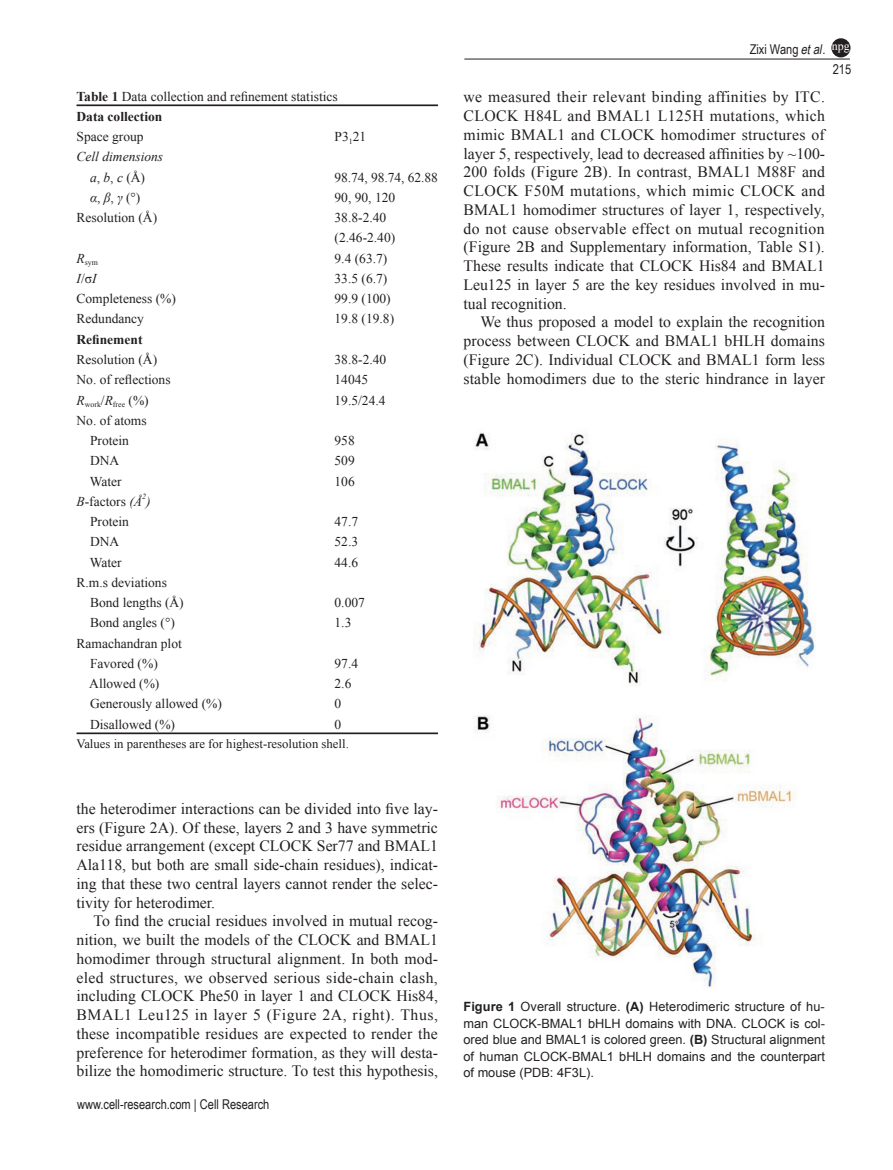
<style>
.page{position:relative;width:893px;height:1170px;background:#fff}
.page>*{position:absolute;margin:0;border:0;box-sizing:border-box;transform-origin:0 0}
.t1{font:15.75px/18.8px "Times New Roman PSMT2";color:#231f20;text-align:justify}
.t2{font:15.75px "Times New Roman";color:#231f20}
.t3{font:13.5px/20.2px "Times New Roman PSMT2";color:#231f20}
.t4{font:13.5px "Times New Roman";color:#231f20}
.t5{font:13.5px "Arial Narrow";color:#231f20}
.t6{font:italic 13.5px "Times New Roman";color:#231f20}
.t7{font:13.5px "Times New Roman PS Bold MT2";color:#231f20}
.t8{font:700 13.5px "Times New Roman";color:#231f20}
.t9{font:12.75px/16.5px "Arial MT2";color:#231f20;text-align:justify}
.t10{font:12.75px "Times New Roman PSMT2";color:#231f20}
.t11{font:12px "Times New Roman PSMT2";color:#fff}
.t12{font:7.8px "Times New Roman PSMT2";color:#231f20}
.t13{font:italic 7.8px "Times New Roman";color:#231f20}
.s1{font-family:"Times New Roman PS Bold MT2"}
.s2{font-family:"Times New Roman";font-style:italic}
.s3{font-family:"Times New Roman PS Italic MT2"}
.s4{font-style:normal}
.s5{font-family:"Times New Roman PSMT2"}
.s6{font-style:italic}
.s7{font-family:"Arial";font-weight:700}
</style>
<div class="page">
<hr style="left:464px;top:59px;width:386px;height:1px;background:#231f20">
<div style="left:832px;top:39px;width:18px;height:18px;background:#231f20;border-radius:50%"></div>
<div style="left:831px;top:38px;width:19px;height:19px;border:2px solid #231f20;border-radius:50%"></div>
<hr style="left:77px;top:104px;width:361px;height:2px;background:#231f20">
<hr style="left:77px;top:732px;width:361px;height:2px;background:#231f20">
<img style="left:473px;top:433px;width:342px;height:554px">
<p class="t4" style="left:77px;top:87px;width:263px"><span class="s1">Table 1</span> Data collection and refinement statistics</p>
<p class="t7" style="left:77px;top:107px;width:87px">Data collection</p>
<p class="t3" style="left:77px;top:126px;width:69px">Space group</p>
<p class="t3" style="left:335px;top:126px;width:33px">P3<sub>1</sub>21</p>
<p class="t6" style="left:77px;top:147px;width:88px">Cell dimensions</p>
<p class="t3" style="left:90px;top:167px;width:57px"><span class="s2">a</span>, <span class="s2">b</span>, <span class="s2">c</span> (Å)</p>
<p class="t3" style="left:335px;top:167px;width:105px">98.74, 98.74, 62.88</p>
<p class="t3" style="left:90px;top:187px;width:52px"><span class="s3">α</span>, <span class="s3">β</span>, <span class="s3">γ</span> (°)</p>
<p class="t3" style="left:335px;top:187px;width:62px">90, 90, 120</p>
<p class="t3" style="left:77px;top:207px;width:82px">Resolution (Å)</p>
<p class="t3" style="left:335px;top:207px;width:62px">38.8-2.40 (2.46-2.40)</p>
<p class="t12" style="left:77px;top:257px;width:23px"><sup>R</sup>sym</p>
<p class="t3" style="left:335px;top:248px;width:54px">9.4 (63.7)</p>
<p class="t6" style="left:77px;top:269px;width:22px">I<span class="s4">/σ</span>I</p>
<p class="t3" style="left:335px;top:268px;width:54px">33.5 (6.7)</p>
<p class="t3" style="left:77px;top:288px;width:101px">Completeness (%)</p>
<p class="t3" style="left:335px;top:288px;width:58px">99.9 (100)</p>
<p class="t3" style="left:77px;top:308px;width:69px">Redundancy</p>
<p class="t3" style="left:335px;top:308px;width:61px">19.8 (19.8)</p>
<p class="t8" style="left:77px;top:330px;width:67px">Refinement</p>
<p class="t3" style="left:77px;top:349px;width:82px">Resolution (Å)</p>
<p class="t3" style="left:335px;top:349px;width:53px">38.8-2.40</p>
<p class="t4" style="left:77px;top:370px;width:96px">No. of reflections</p>
<p class="t4" style="left:335px;top:370px;width:35px">14045</p>
<p class="t12" style="left:77px;top:399px;width:74px"><sup>R</sup>work<sup>/</sup><sup>R</sup>free <sup>(%)</sup></p>
<p class="t3" style="left:335px;top:389px;width:53px">19.5/24.4</p>
<p class="t3" style="left:77px;top:410px;width:72px;text-align:center">No. of atoms<br>Protein</p>
<p class="t3" style="left:335px;top:430px;width:22px">958</p>
<p class="t3" style="left:90px;top:450px;width:31px">DNA</p>
<p class="t3" style="left:335px;top:450px;width:22px">509</p>
<p class="t3" style="left:90px;top:470px;width:33px">Water</p>
<p class="t3" style="left:335px;top:470px;width:22px">106</p>
<p class="t3" style="left:77px;top:491px;width:76px"><span class="s2">B</span>-factors <span class="s2">(Å )</span></p>
<p class="t13" style="left:142px;top:491px;width:5px">2</p>
<p class="t3" style="left:90px;top:511px;width:41px">Protein</p>
<p class="t3" style="left:335px;top:511px;width:25px">47.7</p>
<p class="t3" style="left:90px;top:531px;width:31px">DNA</p>
<p class="t3" style="left:335px;top:531px;width:25px">52.3</p>
<p class="t3" style="left:90px;top:551px;width:33px">Water</p>
<p class="t3" style="left:335px;top:551px;width:25px">44.6</p>
<p class="t3" style="left:90px;top:572px;width:95px;text-indent:-14px">R.m.s deviations<br>Bond lengths (Å)</p>
<p class="t3" style="left:335px;top:592px;width:32px">0.007</p>
<p class="t3" style="left:90px;top:612px;width:86px">Bond angles (°)</p>
<p class="t3" style="left:335px;top:612px;width:18px">1.3</p>
<p class="t3" style="left:90px;top:632px;width:93px;text-indent:-14px">Ramachandran plot<br>Favored (%)</p>
<p class="t3" style="left:335px;top:653px;width:25px">97.4</p>
<p class="t3" style="left:89px;top:673px;width:72px">Allowed (%)</p>
<p class="t3" style="left:335px;top:673px;width:18px">2.6</p>
<p class="t3" style="left:90px;top:693px;width:133px">Generously allowed (%)</p>
<p class="t3" style="left:335px;top:693px;width:8px">0</p>
<p class="t3" style="left:90px;top:713px;width:87px">Disallowed (%)</p>
<p class="t3" style="left:335px;top:713px;width:8px">0</p>
<p class="t10" style="left:77px;top:735px;width:274px">Values in parentheses are for highest-resolution shell.</p>
<p class="t2" style="left:77px;top:798px;width:363px">the heterodimer interactions can be divided into five lay<span class="s5">-</span></p>
<p class="t1" style="left:77px;top:817px;width:363px">ers (Figure 2A). Of these, layers 2 and 3 have symmetric residue arrangement (except CLOCK Ser77 and BMAL1<br>Ala118, but both are small side-chain residues), indicat&shy;ing that these two central layers cannot render the selec&shy;tivity for heterodimer.</p>
<p class="t2" style="left:94px;top:910px;width:346px">To find the crucial residues involved in mutual recog<span class="s5">-</span></p>
<p class="t1" style="left:77px;top:930px;width:363px">nition, we built the models of the CLOCK and BMAL1 homodimer through structural alignment. In both mod&shy;eled structures, we observed serious side-chain clash, including CLOCK Phe50 in layer 1 and CLOCK His84, BMAL1 Leu125 in layer 5 (Figure 2A, right). Thus, these incompatible residues are expected to render the preference for heterodimer formation, as they will desta&shy;bilize the homodimeric structure. To test this hypothesis,</p>
<p class="t5" style="left:77px;top:1094px;width:194px">www.cell-research.com | Cell Research</p>
<p class="t11" style="left:832px;top:38px;width:19px">npg</p>
<p class="t5" style="left:750px;top:40px;width:77px">Zixi Wang <span class="s6">etal</span>.</p>
<p class="t5" style="left:833px;top:59px;width:20px">215</p>
<p class="t1" style="left:463px;top:87px;width:363px">we measured their relevant binding affinities by ITC.<br>CLOCK H84L and BMAL1 L125H mutations, which mimic BMAL1 and CLOCK homodimer structures of</p>
<p class="t2" style="left:463px;top:143px;width:363px">layer 5, respectively, lead to decreased affinities by ~100-</p>
<p class="t1" style="left:463px;top:162px;width:363px">200 folds (Figure 2B). In contrast, BMAL1 M88F and CLOCK F50M mutations, which mimic CLOCK and BMAL1 homodimer structures of layer 1, respectively, do not cause observable effect on mutual recognition (Figure 2B and Supplementary information, Table S1).<br>These results indicate that CLOCK His84 and BMAL1<br>Leu125 in layer 5 are the key residues involved in mu&shy;tual recognition.</p>
<p class="t1" style="left:463px;top:312px;width:363px;text-indent:17px">We thus proposed a model to explain the recognition process between CLOCK and BMAL1 bHLH domains (Figure 2C). Individual CLOCK and BMAL1 form less stable homodimers due to the steric hindrance in layer</p>
<p class="t9" style="left:463px;top:998px;width:363px"><span class="s7">Figure 1</span> Overall structure. <span class="s7">(A)</span> Heterodimeric structure of hu&shy;man CLOCK-BMAL1 bHLH domains with DNA. CLOCK is col&shy;ored blue and BMAL1 is colored green. <span class="s7">(B)</span> Structural alignment of human CLOCK-BMAL1 bHLH domains and the counterpart of mouse (PDB: 4F3L).</p>
</div>
